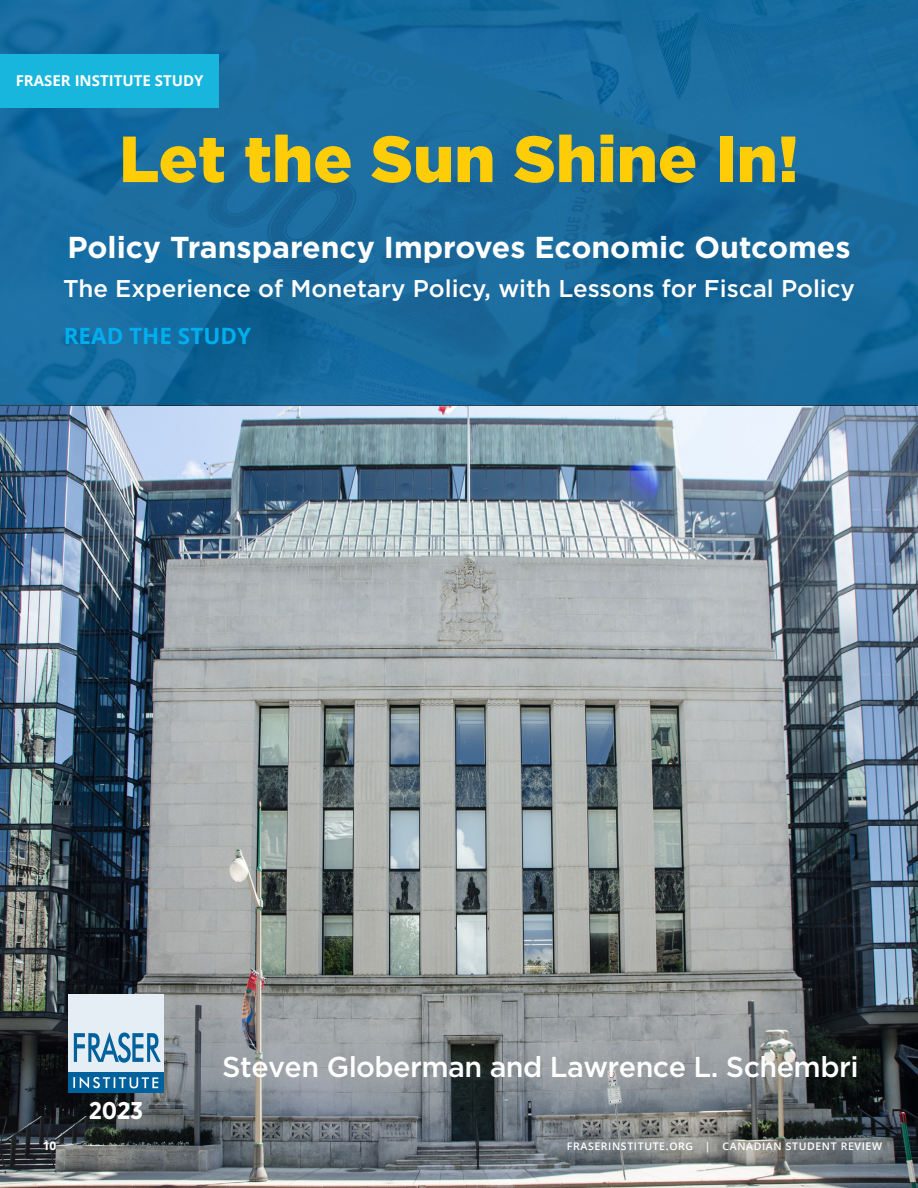
<style>
.page{position:relative;width:918px;height:1188px;background:#fff}
.page>*{position:absolute;margin:0;border:0;box-sizing:border-box;transform-origin:0 0}
.t1{font:900 64.95px "Gotham";color:#fecd08}
.t2{font:700 30.3px "Gotham";color:#fff}
.t3{font:500 28.8px "Gotham";letter-spacing:-.02em;color:#fff}
.t4{font:500 24.15px "Gotham";color:#fff}
.t5{font:700 24.15px "Gotham Narrow";color:#fff}
.Main_Callout{font:700 22.5px "Open Sans";color:#00aeef}
.Main_Header{font:700 15px "Open Sans";color:#fff}
.t6{font:700 12px "Open Sans";color:#fff}
.t7{font:600 10.5px "Open Sans";letter-spacing:.06em;color:#fff}
</style>
<div class="page">
<img style="left:0;top:0;width:918px;height:1188px">
<div style="left:68px;top:1072px;width:96px;height:21px;background:#00619c"></div>
<div style="left:68px;top:995px;width:96px;height:77px;background:#e6eef5"></div>
<svg style="left:74px;top:1032px;width:87px;height:31px"></svg>
<svg style="left:73px;top:1077px;width:85px;height:11px"></svg>
<div style="left:0;top:54px;width:219px;height:54px;background:#18b6dd"></div>
<p class="Main_Header" style="left:16px;top:70px;width:189px">FRASER INSTITUTE STUDY</p>
<h1 class="t1" style="left:119px;top:114px;width:681px">Let the Sun Shine In!</h1>
<p class="t2" style="left:67px;top:227px;width:785px">Policy Transparency Improves Economic Outcomes</p>
<p class="t4" style="left:63px;top:273px;width:793px">The Experience of Monetary Policy, with Lessons for Fiscal Policy</p>
<p class="Main_Callout" style="left:64px;top:320px;width:189px">READ THE STUDY</p>
<p class="t5" style="left:89px;top:1095px;width:56px">2023</p>
<p class="t3" style="left:222px;top:1048px;width:638px">Steven Globerman and Lawrence L. Schembri</p>
<p class="t6" style="left:43px;top:1137px;width:15px">10</p>
<p class="t7" style="left:567px;top:1139px;width:317px">FRASERINSTITUTE.ORG | CANADIAN STUDENT REVIEW</p>
</div>
